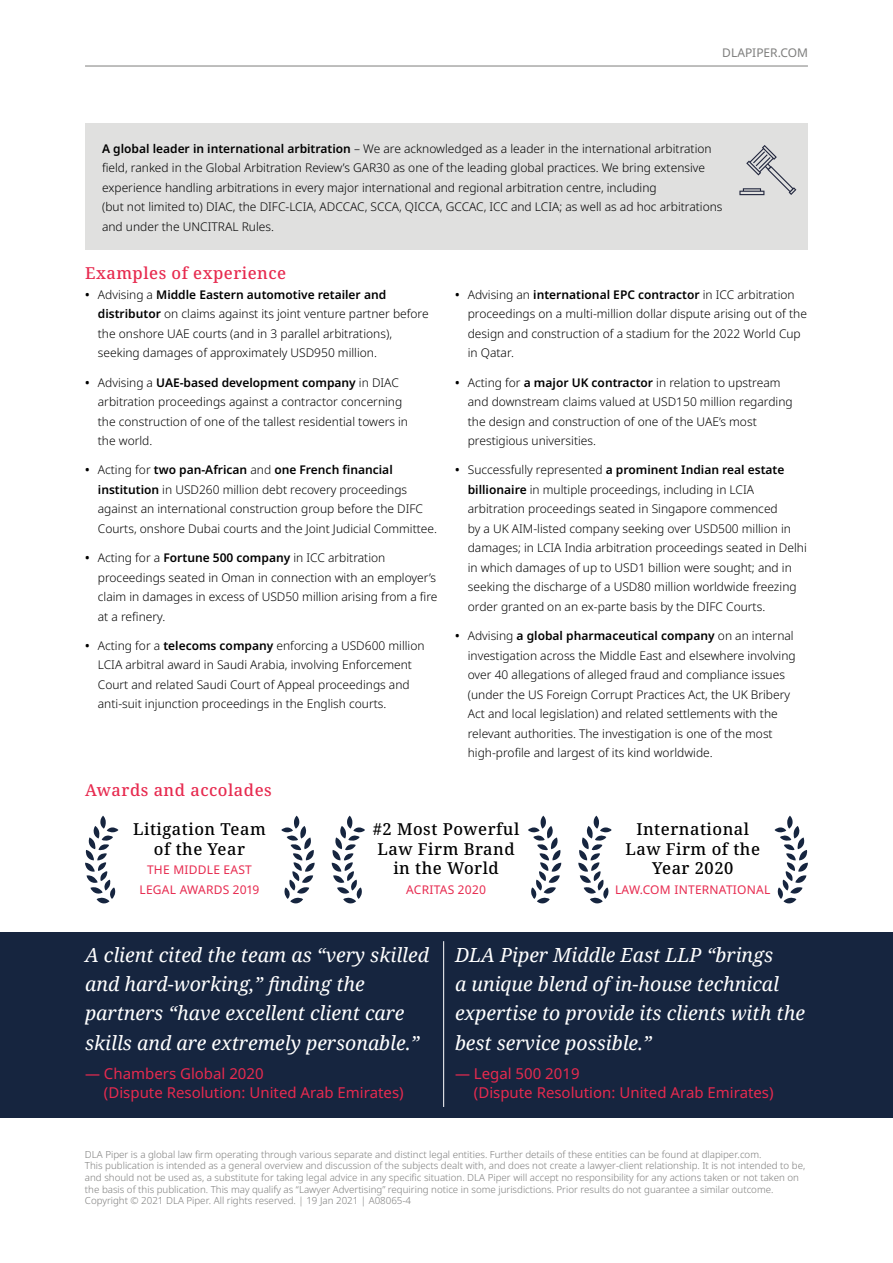
<style>
.page{position:relative;width:893px;height:1263px;background:#fff}
.page>*{position:absolute;margin:0;border:0;box-sizing:border-box;transform-origin:0 0}
.t1{font:italic 19.5px/29.2px "Noto Serif";color:#fff}
.t2{font:500 16.5px/19.5px "Noto Serif";letter-spacing:.03em;color:#000;text-align:center}
.t3{font:500 16.5px "Noto Serif";letter-spacing:.03em;color:#e72a4f}
.t4{font:15px/19.5px "Noto Sans";color:#e72a4f}
.t5{font:300 12px/19.5px "Noto Sans";color:#000}
.t6{font:12px/19.5px "Noto Sans";letter-spacing:.02em;color:#e72a4f;text-align:center}
.t7{font:12px "Noto Sans";color:#7e7e7d}
.t8{font:300 9.75px/11.7px "Noto Sans";color:#7e7e7d}
.s1{font-weight:600}
</style>
<div class="page">
<div style="left:0;top:933px;width:893px;height:185px;background:#16253f"></div>
<hr style="left:85px;top:66px;width:723px;height:1px;background:#7e7e7d">
<div style="left:85px;top:123px;width:723px;height:127px;background:#e0e0df"></div>
<svg style="left:739px;top:145px;width:57px;height:50px"></svg>
<svg style="left:85px;top:816px;width:33px;height:88px"></svg>
<svg style="left:332px;top:816px;width:33px;height:88px"></svg>
<svg style="left:578px;top:816px;width:34px;height:88px"></svg>
<svg style="left:281px;top:816px;width:34px;height:88px"></svg>
<svg style="left:528px;top:816px;width:33px;height:88px"></svg>
<svg style="left:774px;top:816px;width:34px;height:88px"></svg>
<hr style="left:443px;top:941px;width:1px;height:166px;background:#fff">
<p class="t7" style="left:722px;top:45px;width:87px">DLAPIPER.COM</p>
<p class="t5" style="left:102px;top:139px;width:622px"><span class="s1">A global leader in international arbitration</span> – We are acknowledged as a leader in the international arbitration field, ranked in the Global Arbitration Review’s GAR30 as one of the leading global practices. We bring extensive experience handling arbitrations in every major international and regional arbitration centre, including<br>(but not limited to) DIAC, the DIFC-LCIA, ADCCAC, SCCA, QICCA, GCCAC, ICC and LCIA; as well as ad hoc arbitrations and under the UNCITRAL Rules.</p>
<h2 class="t3" style="left:85px;top:262px;width:203px">Examples of experience</h2>
<p class="t5" style="left:98px;top:285px;width:332px;text-indent:-13px"><span class="s1">•</span> Advising a <span class="s1">Middle Eastern automotive retailer and distributor</span> on claims against its joint venture partner before the onshore UAE courts (and in 3 parallel arbitrations), seeking damages of approximately USD950 million.</p>
<p class="t5" style="left:98px;top:373px;width:312px;text-indent:-13px"><span class="s1">•</span> Advising a <span class="s1">UAE-based development company</span> in DIAC arbitration proceedings against a contractor concerning the construction of one of the tallest residential towers in the world.</p>
<p class="t5" style="left:98px;top:461px;width:341px;text-indent:-13px"><span class="s1">•</span> Acting for <span class="s1">two pan-African</span> and <span class="s1">one French financial institution</span> in USD260 million debt recovery proceedings against an international construction group before the DIFC Courts, onshore Dubai courts and the Joint Judicial Committee.</p>
<p class="t5" style="left:98px;top:548px;width:341px;text-indent:-13px"><span class="s1">•</span> Acting for a <span class="s1">Fortune 500 company</span> in ICC arbitration proceedings seated in Oman in connection with an employer’s claim in damages in excess of USD50 million arising from a fire at a refinery.</p>
<p class="t5" style="left:98px;top:636px;width:328px;text-indent:-13px"><span class="s1">•</span> Acting for a <span class="s1">telecoms company</span> enforcing a USD600 million LCIA arbitral award in Saudi Arabia, involving Enforcement Court and related Saudi Court of Appeal proceedings and anti-suit injunction proceedings in the English courts.</p>
<p class="t5" style="left:468px;top:285px;width:341px;text-indent:-13px"><span class="s1">•</span> Advising an <span class="s1">international EPC contractor</span> in ICC arbitration proceedings on a multi-million dollar dispute arising out of the design and construction of a stadium for the 2022 World Cup in Qatar.</p>
<p class="t5" style="left:468px;top:373px;width:326px;text-indent:-13px"><span class="s1">•</span> Acting for <span class="s1">a major UK contractor</span> in relation to upstream and downstream claims valued at USD150 million regarding the design and construction of one of the UAE’s most prestigious universities.</p>
<p class="t5" style="left:468px;top:461px;width:341px;text-indent:-13px"><span class="s1">•</span> Successfully represented <span class="s1">a prominent Indian real estate billionaire</span> in multiple proceedings, including in LCIA arbitration proceedings seated in Singapore commenced<br>by a UK AIM-listed company seeking over USD500 million in damages; in LCIA India arbitration proceedings seated in Delhi in which damages of up to USD1 billion were sought; and in seeking the discharge of a USD80 million worldwide freezing order granted on an ex-parte basis by the DIFC Courts.</p>
<p class="t5" style="left:468px;top:626px;width:329px;text-indent:-13px"><span class="s1">•</span> Advising <span class="s1">a global pharmaceutical company</span> on an internal investigation across the Middle East and elsewhere involving over 40 allegations of alleged fraud and compliance issues (under the US Foreign Corrupt Practices Act, the UK Bribery Act and local legislation) and related settlements with the relevant authorities. The investigation is one of the most high-profile and largest of its kind worldwide.</p>
<h2 class="t3" style="left:85px;top:779px;width:188px">Awards and accolades</h2>
<h2 class="t2" style="left:133px;top:820px;width:134px">Litigation Team of the Year</h2>
<p class="t6" style="left:140px;top:860px;width:121px">THE MIDDLE EAST<br>LEGAL AWARDS 2019</p>
<h2 class="t2" style="left:373px;top:820px;width:148px">#2 Most Powerful<br>Law Firm Brand in the World</h2>
<p class="t6" style="left:406px;top:880px;width:81px">ACRITAS 2020</p>
<h2 class="t2" style="left:625px;top:820px;width:136px">International<br>Law Firm of the<br>Year 2020</h2>
<p class="t6" style="left:615px;top:880px;width:157px">LAW.COM INTERNATIONAL</p>
<h1 class="t1" style="left:85px;top:939px;width:346px">A client cited the team as “very skilled and hard-working,” finding the partners “have excellent client care skills and are extremely personable.”</h1>
<p class="t4" style="left:104px;top:1064px;width:301px;text-indent:-19px">— Chambers Global 2020<br>(Dispute Resolution: United Arab Emirates)</p>
<h1 class="t1" style="left:455px;top:939px;width:351px">DLA Piper Middle East LLP “brings<br>a unique blend of in-house technical expertise to provide its clients with the best service possible.”</h1>
<p class="t4" style="left:474px;top:1064px;width:301px;text-indent:-19px">— Legal 500 2019<br>(Dispute Resolution: United Arab Emirates)</p>
<p class="t8" style="left:85px;top:1148px;width:722px">DLA Piper is a global law firm operating through various separate and distinct legal entities. Further details of these entities can be found at dlapiper.com.<br>This publication is intended as a general overview and discussion of the subjects dealt with, and does not create a lawyer-client relationship. It is not intended to be, and should not be used as, a substitute for taking legal advice in any specific situation. DLA Piper will accept no responsibility for any actions taken or not taken on the basis of this publication. This may qualify as “Lawyer Advertising” requiring notice in some jurisdictions. Prior results do not guarantee a similar outcome.<br>Copyright © 2021 DLA Piper. All rights reserved. | 19 Jan 2021 | A08065-4</p>
</div>
